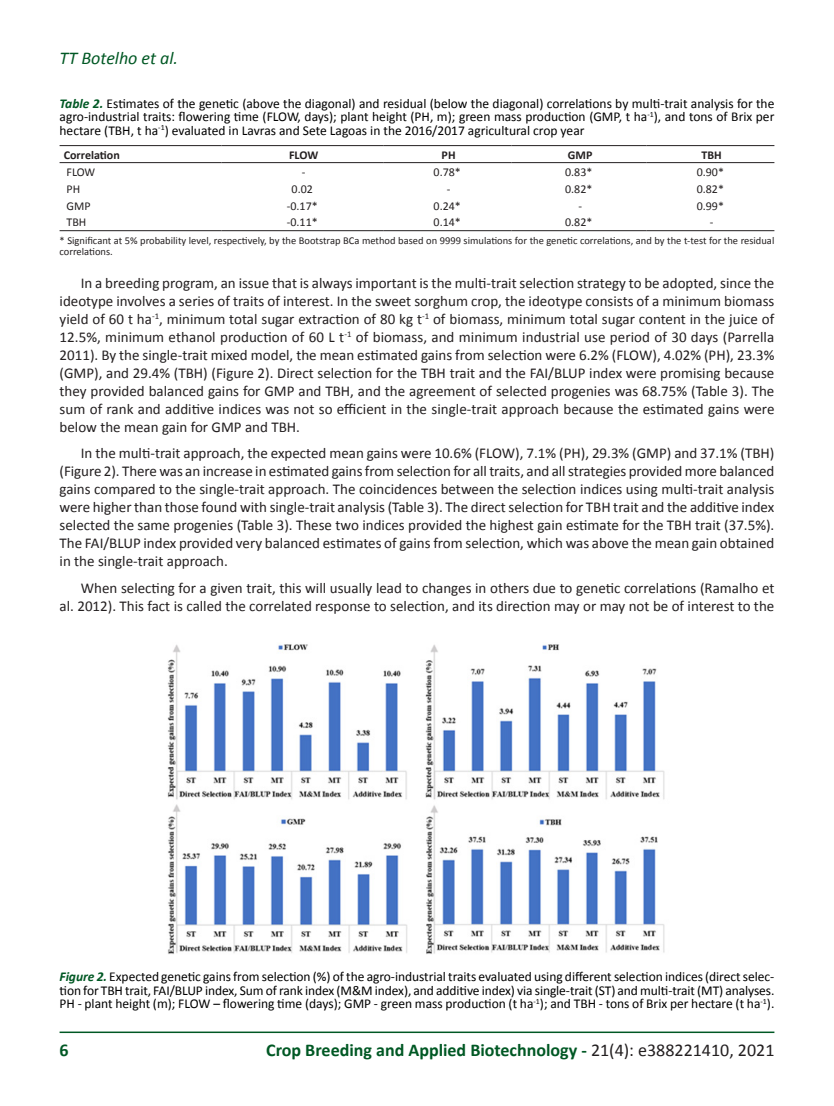
<style>
.page{position:relative;width:834px;height:1106px;background:#fff}
.page>*{position:absolute;margin:0;border:0;box-sizing:border-box;transform-origin:0 0}
.t1{font:700 18px "Calibri";color:#005824}
.t2{font:italic 18px "Calibri";color:#005824}
.CORPO_DE_TEXTO{font:15px/18px "Calibri";color:#231f20;text-align:justify}
.FIGURAS_E_TABELAS{font:13.5px/13.5px "Calibri";color:#000;text-align:justify}
.TABELA_DADOS{font:12px "Calibri";color:#231f20}
.TABELA_DADOS-2{font:700 12px "Calibri";color:#231f20}
.LEGENDA_TABELA{font:10.5px/10.5px "Calibri";color:#231f20}
.s1{font-weight:700;font-style:italic;color:#005824}
.s2{font-weight:400;color:#231f20}
</style>
<div class="page">
<hr style="left:60px;top:1031px;width:714px;height:2px;background:#005824">
<hr style="left:60px;top:145px;width:161px;height:1px;background:#231f20">
<hr style="left:221px;top:145px;width:162px;height:1px;background:#231f20">
<hr style="left:383px;top:145px;width:128px;height:1px;background:#231f20">
<hr style="left:511px;top:145px;width:135px;height:1px;background:#231f20">
<hr style="left:646px;top:145px;width:128px;height:1px;background:#231f20">
<hr style="left:60px;top:162px;width:161px;height:1px;background:#231f20">
<hr style="left:221px;top:162px;width:162px;height:1px;background:#231f20">
<hr style="left:383px;top:162px;width:128px;height:1px;background:#231f20">
<hr style="left:511px;top:162px;width:135px;height:1px;background:#231f20">
<hr style="left:646px;top:162px;width:128px;height:1px;background:#231f20">
<hr style="left:60px;top:230px;width:161px;height:1px;background:#231f20">
<hr style="left:221px;top:230px;width:162px;height:1px;background:#231f20">
<hr style="left:383px;top:230px;width:128px;height:1px;background:#231f20">
<hr style="left:511px;top:230px;width:135px;height:1px;background:#231f20">
<hr style="left:646px;top:230px;width:128px;height:1px;background:#231f20">
<img style="left:167px;top:644px;width:498px;height:310px">
<p class="t2" style="left:60px;top:45px;width:120px">TT Botelho et al.</p>
<p class="FIGURAS_E_TABELAS" style="left:60px;top:96px;width:716px"><span class="s1">Table 2.</span> Estimates of the genetic (above the diagonal) and residual (below the diagonal) correlations by multi-trait analysis for the agro-industrial traits: flowering time (FLOW, days); plant height (PH, m); green mass production (GMP, t ha<sup>-1</sup>), and tons of Brix per hectare (TBH, t ha<sup>-1</sup>) evaluated in Lavras and Sete Lagoas in the 2016/2017 agricultural crop year</p>
<p class="TABELA_DADOS-2" style="left:64px;top:146px;width:57px">Correlation</p>
<p class="TABELA_DADOS-2" style="left:289px;top:146px;width:31px">FLOW</p>
<p class="TABELA_DADOS-2" style="left:441px;top:146px;width:15px">PH</p>
<p class="TABELA_DADOS-2" style="left:567px;top:146px;width:26px">GMP</p>
<p class="TABELA_DADOS-2" style="left:701px;top:146px;width:22px">TBH</p>
<p class="TABELA_DADOS" style="left:66px;top:163px;width:30px">FLOW</p>
<p class="TABELA_DADOS" style="left:302px;top:163px;width:5px">-</p>
<p class="TABELA_DADOS" style="left:433px;top:163px;width:29px">0.78*</p>
<p class="TABELA_DADOS" style="left:565px;top:163px;width:29px">0.83*</p>
<p class="TABELA_DADOS" style="left:696px;top:163px;width:29px">0.90*</p>
<p class="TABELA_DADOS" style="left:66px;top:180px;width:15px">PH</p>
<p class="TABELA_DADOS" style="left:291px;top:180px;width:23px">0.02</p>
<p class="TABELA_DADOS" style="left:446px;top:180px;width:5px">-</p>
<p class="TABELA_DADOS" style="left:565px;top:180px;width:29px">0.82*</p>
<p class="TABELA_DADOS" style="left:696px;top:180px;width:29px">0.82*</p>
<p class="TABELA_DADOS" style="left:66px;top:197px;width:26px">GMP</p>
<p class="TABELA_DADOS" style="left:287px;top:197px;width:32px">-0.17*</p>
<p class="TABELA_DADOS" style="left:433px;top:197px;width:29px">0.24*</p>
<p class="TABELA_DADOS" style="left:578px;top:197px;width:5px">-</p>
<p class="TABELA_DADOS" style="left:696px;top:197px;width:29px">0.99*</p>
<p class="TABELA_DADOS" style="left:66px;top:214px;width:21px">TBH</p>
<p class="TABELA_DADOS" style="left:287px;top:214px;width:32px">-0.11*</p>
<p class="TABELA_DADOS" style="left:433px;top:214px;width:29px">0.14*</p>
<p class="TABELA_DADOS" style="left:565px;top:214px;width:29px">0.82*</p>
<p class="TABELA_DADOS" style="left:709px;top:214px;width:5px">-</p>
<p class="LEGENDA_TABELA" style="left:60px;top:235px;width:716px">* Significant at 5% probability level, respectively, by the Bootstrap BCa method based on 9999 simulations for the genetic correlations, and by the t-test for the residual correlations.</p>
<p class="CORPO_DE_TEXTO" style="left:60px;top:273px;width:716px;text-indent:21px">In a breeding program, an issue that is always important is the multi-trait selection strategy to be adopted, since the ideotype involves a series of traits of interest. In the sweet sorghum crop, the ideotype consists of a minimum biomass yield of 60 t ha<sup>-1</sup>, minimum total sugar extraction of 80 kg t<sup>-1</sup> of biomass, minimum total sugar content in the juice of 12.5%, minimum ethanol production of 60 L t<sup>-1</sup> of biomass, and minimum industrial use period of 30 days (Parrella 2011). By the single-trait mixed model, the mean estimated gains from selection were 6.2% (FLOW), 4.02% (PH), 23.3% (GMP), and 29.4% (TBH) (Figure 2). Direct selection for the TBH trait and the FAI/BLUP index were promising because they provided balanced gains for GMP and TBH, and the agreement of selected progenies was 68.75% (Table 3). The sum of rank and additive indices was not so efficient in the single-trait approach because the estimated gains were below the mean gain for GMP and TBH.</p>
<p class="CORPO_DE_TEXTO" style="left:60px;top:444px;width:716px;text-indent:21px">In the multi-trait approach, the expected mean gains were 10.6% (FLOW), 7.1% (PH), 29.3% (GMP) and 37.1% (TBH) (Figure 2). There was an increase in estimated gains from selection for all traits, and all strategies provided more balanced gains compared to the single-trait approach. The coincidences between the selection indices using multi-trait analysis were higher than those found with single-trait analysis (Table 3). The direct selection for TBH trait and the additive index selected the same progenies (Table 3). These two indices provided the highest gain estimate for the TBH trait (37.5%).<br>The FAI/BLUP index provided very balanced estimates of gains from selection, which was above the mean gain obtained in the single-trait approach.</p>
<p class="CORPO_DE_TEXTO" style="left:60px;top:578px;width:716px;text-align:right">When selecting for a given trait, this will usually lead to changes in others due to genetic correlations (Ramalho et<br>al. 2012). This fact is called the correlated response to selection, and its direction may or may not be of interest to the</p>
<p class="FIGURAS_E_TABELAS" style="left:60px;top:969px;width:716px"><span class="s1">Figure 2.</span> Expected genetic gains from selection (%) of the agro-industrial traits evaluated using different selection indices (direct selec&shy;tion for TBH trait, FAI/BLUP index, Sum of rank index (M&amp;M index), and additive index) via single-trait (ST) and multi-trait (MT) analyses.<br>PH - plant height (m); FLOW – flowering time (days); GMP - green mass production (t ha<sup>-1</sup>); and TBH - tons of Brix per hectare (t ha<sup>-1</sup>).</p>
<p class="t1" style="left:60px;top:1037px;width:11px">6</p>
<p class="t1" style="left:266px;top:1037px;width:509px">Crop Breeding and Applied Biotechnology - <span class="s2">21(4): e388221410, 2021</span></p>
</div>
